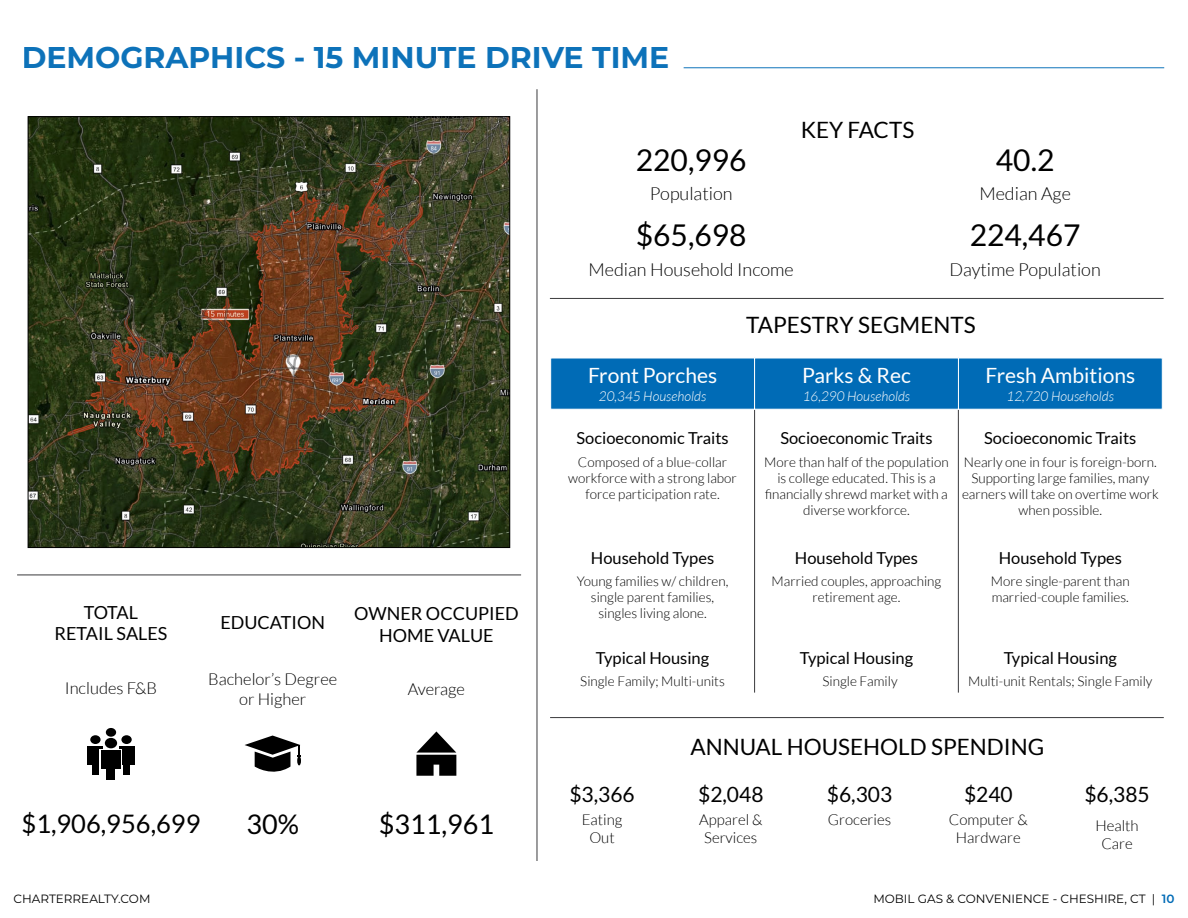
<style>
.page{position:relative;width:1188px;height:918px;background:#fff}
.page>*{position:absolute;margin:0;border:0;box-sizing:border-box;transform-origin:0 0}
.t1{font:700 30px "Montserrat";color:#006bb6}
.t2{font:30px "Lato";color:#000}
.t3{font:27px "Lato";color:#000}
.t4{font:25.5px "Lato";color:#000}
.t5{font:22.5px "Lato";color:#000}
.t6{font:21px "Lato";color:#fff}
.t7{font:21px "Lato";color:#000}
.t8{font:300 18px "Lato";color:#000}
.t9{font:18px/21.6px "Lato";color:#000;text-align:center}
.t10{font:16.5px "Lato";color:#000}
.t11{font:300 16.5px/19.8px "Lato";color:#000;text-align:center}
.t12{font:300 15px/18px "Lato";color:#000;text-align:center}
.t13{font:300 13.5px/16.2px "Lato";color:#000;text-align:center}
.t14{font:italic 300 13.5px "Lato";color:#fff}
.t15{font:12px "Montserrat";color:#000}
.s1{font-weight:600;color:#006bb6}
</style>
<div class="page">
<hr style="left:684px;top:67px;width:480px;height:1px;background:#006bb6">
<hr style="left:550px;top:298px;width:614px;height:1px;background:#3a3a3c">
<hr style="left:537px;top:89px;width:1px;height:772px;background:#3a3a3c">
<hr style="left:550px;top:717px;width:614px;height:1px;background:#3a3a3c">
<hr style="left:17px;top:575px;width:504px;height:1px;background:#3a3a3c">
<div style="left:106px;top:728px;width:10px;height:9px;background:#000;border-radius:50%"></div>
<div style="left:121px;top:735px;width:11px;height:9px;background:#000;border-radius:50%"></div>
<div style="left:90px;top:735px;width:11px;height:9px;background:#000;border-radius:50%"></div>
<div style="left:88px;top:746px;width:15px;height:19px;background:#000"></div>
<div style="left:119px;top:746px;width:15px;height:19px;background:#000"></div>
<div style="left:92px;top:756px;width:7px;height:19px;background:#000"></div>
<div style="left:123px;top:756px;width:7px;height:19px;background:#000"></div>
<div style="left:105px;top:738px;width:12px;height:10px;background:#000;border-radius:50%"></div>
<div style="left:100px;top:749px;width:22px;height:20px;background:#fff"></div>
<div style="left:101px;top:750px;width:20px;height:19px;background:#000"></div>
<div style="left:107px;top:761px;width:8px;height:18px;background:#000"></div>
<svg style="left:245px;top:736px;width:56px;height:36px"></svg>
<svg style="left:416px;top:731px;width:40px;height:45px"></svg>
<img style="left:30px;top:118px;width:478px;height:428px">
<hr style="left:754px;top:358px;width:1px;height:335px;background:#3a3a3c">
<hr style="left:958px;top:358px;width:1px;height:335px;background:#3a3a3c">
<div style="left:550px;top:358px;width:205px;height:51px;background:#006bb6"></div>
<div style="left:958px;top:358px;width:204px;height:51px;background:#006bb6"></div>
<div style="left:754px;top:358px;width:205px;height:51px;background:#006bb6"></div>
<h1 class="t1" style="left:22px;top:36px;width:649px">DEMOGRAPHICS - 15 MINUTE DRIVE TIME</h1>
<h3 class="t5" style="left:801px;top:118px;width:115px">KEY FACTS</h3>
<h1 class="t2" style="left:636px;top:143px;width:112px">220,996</h1>
<h1 class="t2" style="left:996px;top:143px;width:60px">40.2</h1>
<h3 class="t8" style="left:650px;top:184px;width:84px">Population</h3>
<h3 class="t8" style="left:979px;top:184px;width:93px">Median Age</h3>
<h1 class="t2" style="left:636px;top:218px;width:112px">$65,698</h1>
<h1 class="t2" style="left:970px;top:218px;width:112px">224,467</h1>
<h3 class="t8" style="left:589px;top:260px;width:207px">Median Household Income</h3>
<h3 class="t8" style="left:949px;top:260px;width:153px">Daytime Population</h3>
<h3 class="t5" style="left:746px;top:312px;width:231px">TAPESTRY SEGMENTS</h3>
<h3 class="t9" style="left:55px;top:601px;width:115px">TOTAL<br>RETAIL SALES</h3>
<h3 class="t9" style="left:220px;top:612px;width:106px">EDUCATION</h3>
<h3 class="t9" style="left:354px;top:603px;width:166px">OWNER OCCUPIED<br>HOME VALUE</h3>
<h3 class="t6" style="left:588px;top:364px;width:131px">Front Porches</h3>
<p class="t14" style="left:599px;top:389px;width:109px">20,345 Households</p>
<p class="t10" style="left:577px;top:429px;width:154px">Socioeconomic Traits</p>
<p class="t13" style="left:568px;top:454px;width:170px">Composed of a blue-collar workforce with a strong labor force participation rate.</p>
<p class="t10" style="left:591px;top:549px;width:125px">Household Types</p>
<p class="t13" style="left:577px;top:573px;width:153px">Young families w/ children, single parent families, singles living alone.</p>
<h3 class="t6" style="left:802px;top:364px;width:110px">Parks &amp; Rec</h3>
<p class="t14" style="left:803px;top:389px;width:109px">16,290 Households</p>
<p class="t10" style="left:780px;top:429px;width:154px">Socioeconomic Traits</p>
<p class="t13" style="left:764px;top:454px;width:186px">More than half of the population is college educated. This is a financially shrewd market with a diverse workforce.</p>
<p class="t10" style="left:795px;top:549px;width:125px">Household Types</p>
<p class="t13" style="left:772px;top:573px;width:171px">Married couples, approaching retirement age.</p>
<h3 class="t6" style="left:985px;top:364px;width:151px">Fresh Ambitions</h3>
<p class="t14" style="left:1007px;top:389px;width:109px">12,720 Households</p>
<p class="t10" style="left:984px;top:429px;width:154px">Socioeconomic Traits</p>
<p class="t13" style="left:962px;top:454px;width:198px">Nearly one in four is foreign-born.<br>Supporting large families, many earners will take on overtime work when possible.</p>
<p class="t10" style="left:999px;top:549px;width:125px">Household Types</p>
<p class="t13" style="left:991px;top:573px;width:140px;text-align:left">More single-parent than married-couple families.</p>
<p class="t10" style="left:596px;top:649px;width:115px">Typical Housing</p>
<p class="t10" style="left:800px;top:649px;width:115px">Typical Housing</p>
<p class="t10" style="left:1004px;top:649px;width:115px">Typical Housing</p>
<p class="t11" style="left:65px;top:678px;width:94px">Includes F&amp;B</p>
<p class="t11" style="left:208px;top:670px;width:131px">Bachelor’s Degree or Higher</p>
<p class="t11" style="left:408px;top:680px;width:59px">Average</p>
<p class="t13" style="left:580px;top:673px;width:146px">Single Family; Multi-units</p>
<p class="t13" style="left:823px;top:673px;width:77px">Single Family</p>
<p class="t13" style="left:968px;top:673px;width:186px">Multi-unit Rentals; Single Family</p>
<h3 class="t5" style="left:691px;top:735px;width:355px">ANNUAL HOUSEHOLD SPENDING</h3>
<h3 class="t4" style="left:22px;top:810px;width:180px">$1,906,956,699</h3>
<h2 class="t3" style="left:247px;top:810px;width:54px">30%</h2>
<h2 class="t3" style="left:379px;top:810px;width:117px">$311,961</h2>
<h3 class="t7" style="left:569px;top:782px;width:67px">$3,366</h3>
<h3 class="t7" style="left:698px;top:782px;width:67px">$2,048</h3>
<h3 class="t7" style="left:827px;top:782px;width:67px">$6,303</h3>
<h3 class="t7" style="left:964px;top:782px;width:50px">$240</h3>
<h3 class="t7" style="left:1084px;top:782px;width:67px">$6,385</h3>
<p class="t12" style="left:582px;top:811px;width:42px">Eating<br>Out</p>
<p class="t12" style="left:699px;top:811px;width:65px">Apparel &amp;<br>Services</p>
<p class="t12" style="left:828px;top:811px;width:65px">Groceries</p>
<p class="t12" style="left:949px;top:811px;width:80px">Computer &amp;<br>Hardware</p>
<p class="t12" style="left:1095px;top:817px;width:45px">Health<br>Care</p>
<p class="t15" style="left:14px;top:891px;width:139px">CHARTERREALTY.COM</p>
<p class="t15" style="left:873px;top:891px;width:303px">MOBIL GAS &amp; CONVENIENCE - CHESHIRE, CT | <span class="s1">10</span></p>
</div>
